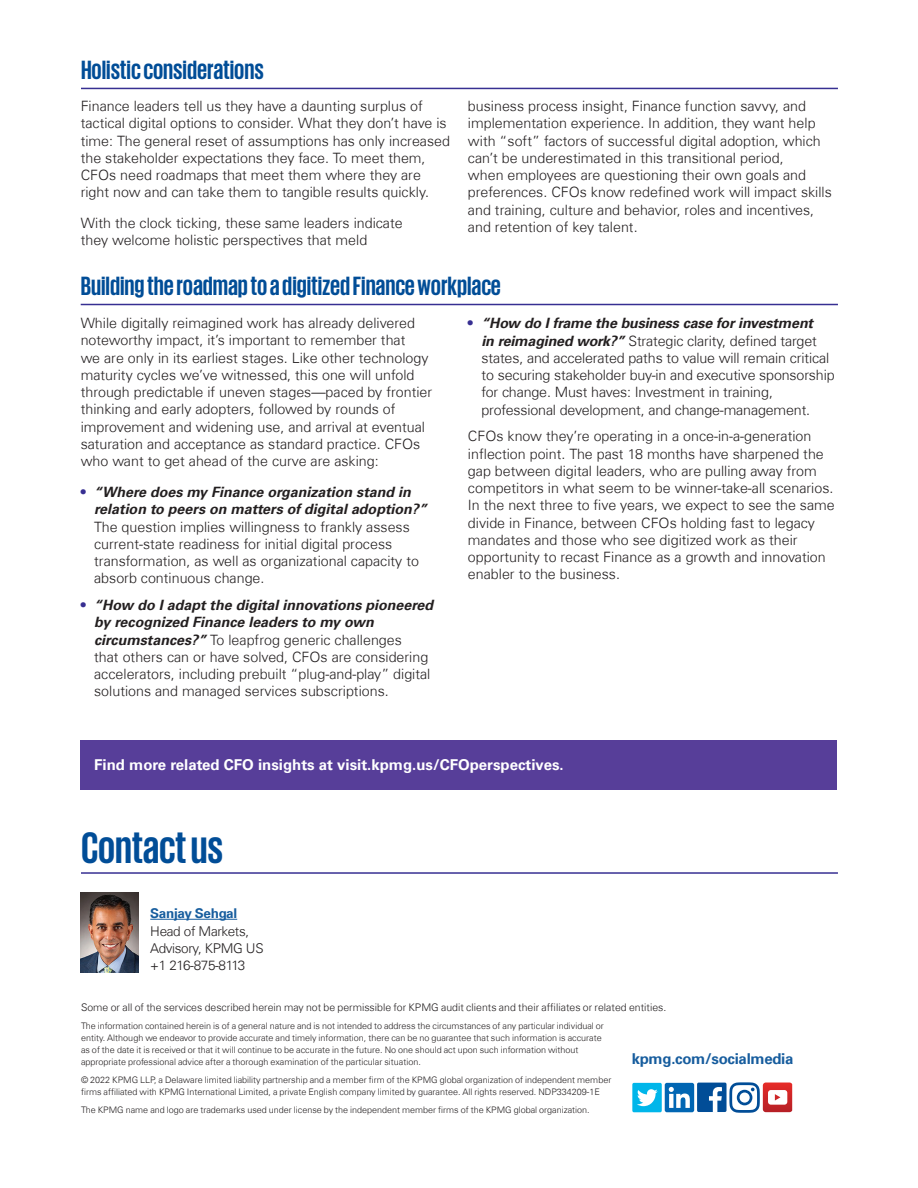
<style>
.page{position:relative;width:918px;height:1188px;background:#fff}
.page>*{position:absolute;margin:0;border:0;box-sizing:border-box;transform-origin:0 0}
.t1{font:700 45px "KPMG";color:#014d97}
.t2{font:700 27px "KPMG";color:#014d97}
.t3{font:700 15px "Universfor KPMG";color:#fff}
.t4{font:700 15px "Universfor KPMG";letter-spacing:-.02em;color:#175d9e}
.t5{font:300 14.25px/17.2px "Universfor KPMG";color:#231f20}
.t6{font:italic 700 14.25px/17.2px "Universfor KPMG";color:#231f20}
.t7{font:300 13.5px/17.2px "Universfor KPMG";letter-spacing:-.025em;color:#231f20}
.t8{font:700 13.5px "Universfor KPMG";letter-spacing:-.025em;color:#175d9e}
.t9{font:300 10.5px "Universfor KPMG";color:#231f20}
.t10{font:300 9px/12px "Universfor KPMG";color:#231f20}
.s1{font-style:normal;color:#372f92}
.s2{font-weight:700;color:#372f92}
.s3{font-weight:700;font-style:italic}
</style>
<div class="page">
<div style="left:665px;top:1083px;width:29px;height:29px;background:#0166b3;border-radius:2px"></div>
<svg style="left:669px;top:1087px;width:21px;height:21px"></svg>
<div style="left:697px;top:1083px;width:30px;height:29px;background:#014d97;border-radius:2px"></div>
<svg style="left:709px;top:1087px;width:13px;height:25px"></svg>
<svg style="left:729px;top:1082px;width:63px;height:31px"></svg>
<div style="left:632px;top:1083px;width:30px;height:29px;background:#00b6ea;border-radius:2px"></div>
<svg style="left:637px;top:1089px;width:21px;height:17px"></svg>
<hr style="left:81px;top:304px;width:757px;height:1px;background:#372f92">
<hr style="left:81px;top:88px;width:757px;height:1px;background:#372f92">
<hr style="left:150px;top:919px;width:87px;height:1px;background:#175d9e">
<img style="left:81px;top:893px;width:57px;height:80px">
<div style="left:81px;top:740px;width:756px;height:50px;background:#573e99"></div>
<hr style="left:81px;top:872px;width:757px;height:2px;background:#372f92">
<h2 class="t2" style="left:81px;top:56px;width:184px">Holistic considerations</h2>
<p class="t5" style="left:81px;top:97px;width:371px">Finance leaders tell us they have a daunting surplus of tactical digital options to consider. What they don’t have is time: The general reset of assumptions has only increased the stakeholder expectations they face. To meet them, CFOs need roadmaps that meet them where they are right now and can take them to tangible results quickly.</p>
<p class="t5" style="left:81px;top:214px;width:324px">With the clock ticking, these same leaders indicate they welcome holistic perspectives that meld</p>
<p class="t5" style="left:468px;top:97px;width:365px">business process insight, Finance function savvy, and implementation experience. In addition, they want help with “soft” factors of successful digital adoption, which can’t be underestimated in this transitional period,<br>when employees are questioning their own goals and preferences. CFOs know redefined work will impact skills and training, culture and behavior, roles and incentives, and retention of key talent.</p>
<h2 class="t2" style="left:81px;top:272px;width:422px">Building the roadmap to a digitized Finance workplace</h2>
<p class="t5" style="left:81px;top:314px;width:353px">While digitally reimagined work has already delivered noteworthy impact, it’s important to remember that<br>we are only in its earliest stages. Like other technology maturity cycles we’ve witnessed, this one will unfold through predictable if uneven stages—paced by frontier thinking and early adopters, followed by rounds of improvement and widening use, and arrival at eventual saturation and acceptance as standard practice. CFOs who want to get ahead of the curve are asking:</p>
<p class="t6" style="left:94px;top:483px;width:334px;text-indent:-13px"><span class="s1">•</span> “Where does my Finance organization stand in relation to peers on matters of digital adoption?”</p>
<p class="t5" style="left:94px;top:518px;width:326px">The question implies willingness to frankly assess current-state readiness for initial digital process transformation, as well as organizational capacity to absorb continuous change.</p>
<p class="t5" style="left:94px;top:596px;width:341px;text-indent:-13px"><span class="s2">•</span> <span class="s3">“How do I adapt the digital innovations pioneered by recognized Finance leaders to my own circumstances?”</span> To leapfrog generic challenges<br>that others can or have solved, CFOs are considering accelerators, including prebuilt “plug-and-play” digital solutions and managed services subscriptions.</p>
<p class="t5" style="left:481px;top:315px;width:355px;text-indent:-13px"><span class="s2">•</span> <span class="s3">“How do I frame the business case for investment<br>in reimagined work?”</span> Strategic clarity, defined target states, and accelerated paths to value will remain critical to securing stakeholder buy-in and executive sponsorship for change. Must haves: Investment in training, professional development, and change-management.</p>
<p class="t5" style="left:468px;top:428px;width:368px">CFOs know they’re operating in a once-in-a-generation inflection point. The past 18 months have sharpened the gap between digital leaders, who are pulling away from competitors in what seem to be winner-take-all scenarios.<br>In the next three to five years, we expect to see the same divide in Finance, between CFOs holding fast to legacy mandates and those who see digitized work as their opportunity to recast Finance as a growth and innovation enabler to the business.</p>
<p class="t3" style="left:94px;top:756px;width:471px">Find more related CFO insights at visit.kpmg.us/CFOperspectives.</p>
<h1 class="t1" style="left:81px;top:826px;width:144px">Contact us</h1>
<p class="t8" style="left:150px;top:905px;width:88px">Sanjay Sehgal</p>
<p class="t7" style="left:150px;top:922px;width:115px">Head of Markets,<br>Advisory, KPMG US +1 216-875-8113</p>
<p class="t9" style="left:81px;top:1001px;width:587px">Some or all of the services described herein may not be permissible for KPMG audit clients and their affiliates or related entities.</p>
<p class="t10" style="left:81px;top:1020px;width:524px">The information contained herein is of a general nature and is not intended to address the circumstances of any particular individual or entity. Although we endeavor to provide accurate and timely information, there can be no guarantee that such information is accurate as of the date it is received or that it will continue to be accurate in the future. No one should act upon such information without appropriate professional advice after a thorough examination of the particular situation.</p>
<p class="t10" style="left:81px;top:1074px;width:532px">© 2022 KPMG LLP, a Delaware limited liability partnership and a member firm of the KPMG global organization of independent member firms affiliated with KPMG International Limited, a private English company limited by guarantee. All rights reserved. NDP334209-1E</p>
<p class="t10" style="left:81px;top:1104px;width:510px">The KPMG name and logo are trademarks used under license by the independent member firms of the KPMG global organization.</p>
<p class="t4" style="left:632px;top:1050px;width:163px">kpmg.com/socialmedia</p>
</div>
